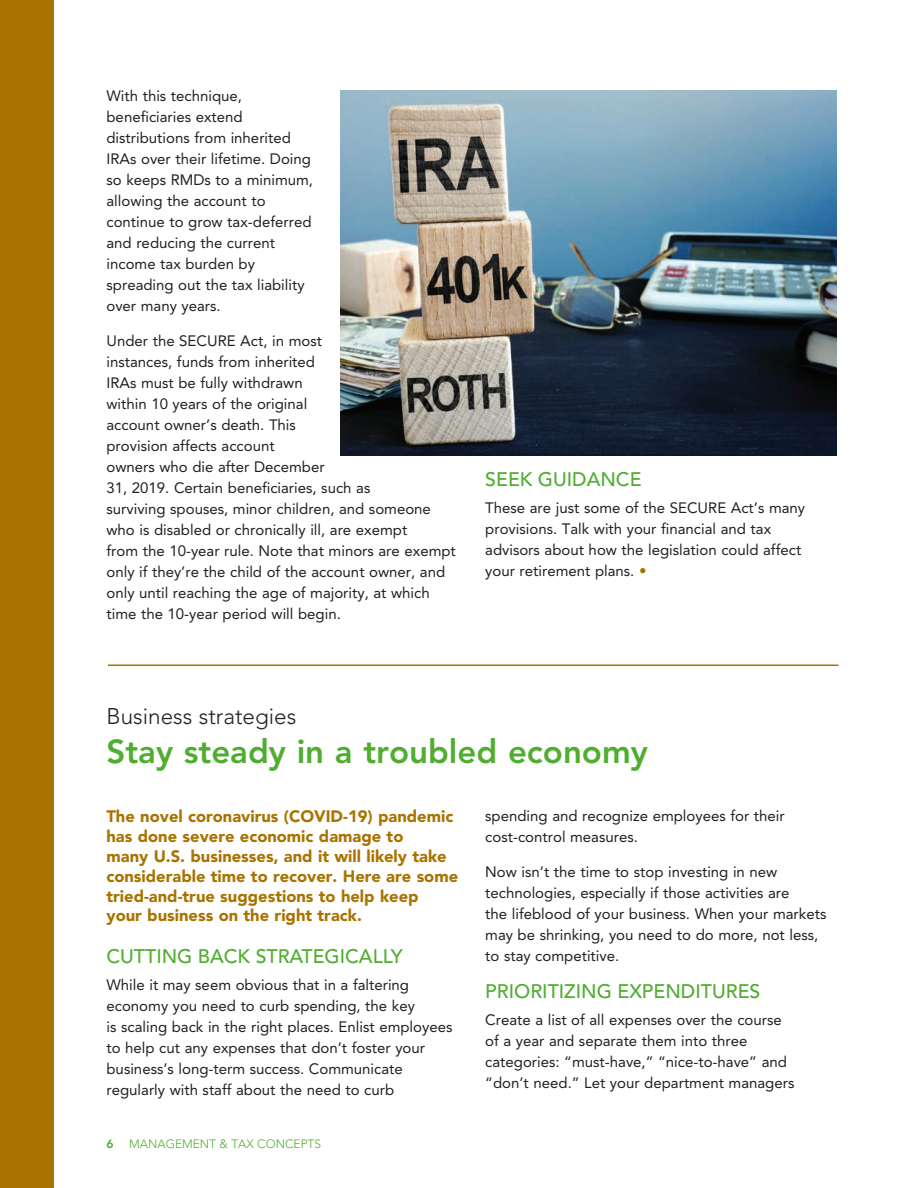
<style>
.page{position:relative;width:918px;height:1188px;background:#fff}
.page>*{position:absolute;margin:0;border:0;box-sizing:border-box;transform-origin:0 0}
.t1{font:800 33px "Avenir LT Std";color:#4fad2f}
.t2{font:300 22.5px "Avenir LT Std";color:#231f20}
.t3{font:500 19.5px "Avenir LT Std";color:#4fad2f}
.t4{font:900 16.5px/19.8px "Avenir LT Std";color:#a97300}
.t5{font:15px/21px "Avenir LT Std";color:#231f20}
.t6{font:300 12px "Avenir LT Std";color:#4fad2f}
.t7{font:800 12px "Avenir LT Std";color:#4fad2f}
.s1{color:#a97300}
</style>
<div class="page">
<img style="left:340px;top:90px;width:497px;height:366px">
<div style="left:0;top:0;width:54px;height:1188px;background:#a97300"></div>
<hr style="left:108px;top:664px;width:730px;height:2px;background:#a97300">
<p class="t5" style="left:106px;top:86px;width:208px">With this technique, beneficiaries extend distributions from inherited<br>IRAs over their lifetime. Doing so keeps RMDs to a minimum, allowing the account to continue to grow tax-deferred and reducing the current income tax burden by spreading out the tax liability over many years.</p>
<p class="t5" style="left:106px;top:330px;width:351px">Under the SECURE Act, in most<br>instances, funds from inherited<br>IRAs must be fully withdrawn<br>within 10 years of the original<br>account owner’s death. This<br>provision affects account<br>owners who die after December<br>31, 2019. Certain beneficiaries, such as<br>surviving spouses, minor children, and someone who is disabled or chronically ill, are exempt<br>from the 10-year rule. Note that minors are exempt only if they’re the child of the account owner, and only until reaching the age of majority, at which time the 10-year period will begin.</p>
<h3 class="t3" style="left:485px;top:468px;width:158px">SEEK GUIDANCE</h3>
<p class="t5" style="left:485px;top:497px;width:321px">These are just some of the SECURE Act’s many provisions. Talk with your financial and tax advisors about how the legislation could affect your retirement plans. <span class="s1">•</span></p>
<h2 class="t2" style="left:106px;top:703px;width:191px">Business strategies</h2>
<h1 class="t1" style="left:106px;top:732px;width:543px">Stay steady in a troubled economy</h1>
<p class="t4" style="left:106px;top:807px;width:353px">The novel coronavirus (COVID-19) pandemic has done severe economic damage to<br>many U.S. businesses, and it will likely take considerable time to recover. Here are some tried-and-true suggestions to help keep<br>your business on the right track.</p>
<h3 class="t3" style="left:106px;top:945px;width:298px">CUTTING BACK STRATEGICALLY</h3>
<p class="t5" style="left:106px;top:974px;width:347px">While it may seem obvious that in a faltering economy you need to curb spending, the key<br>is scaling back in the right places. Enlist employees to help cut any expenses that don’t foster your business’s long-term success. Communicate regularly with staff about the need to curb</p>
<p class="t7" style="left:106px;top:1136px;width:9px">6</p>
<p class="t6" style="left:129px;top:1136px;width:193px">MANAGEMENT &amp; TAX CONCEPTS</p>
<p class="t5" style="left:485px;top:806px;width:301px">spending and recognize employees for their cost-control measures.</p>
<p class="t5" style="left:485px;top:861px;width:343px">Now isn’t the time to stop investing in new technologies, especially if those activities are<br>the lifeblood of your business. When your markets may be shrinking, you need to do more, not less, to stay competitive.</p>
<h3 class="t3" style="left:485px;top:980px;width:277px">PRIORITIZING EXPENDITURES</h3>
<p class="t5" style="left:485px;top:1009px;width:311px">Create a list of all expenses over the course of a year and separate them into three categories: “must-have,” “nice-to-have” and “don’t need.” Let your department managers</p>
</div>
